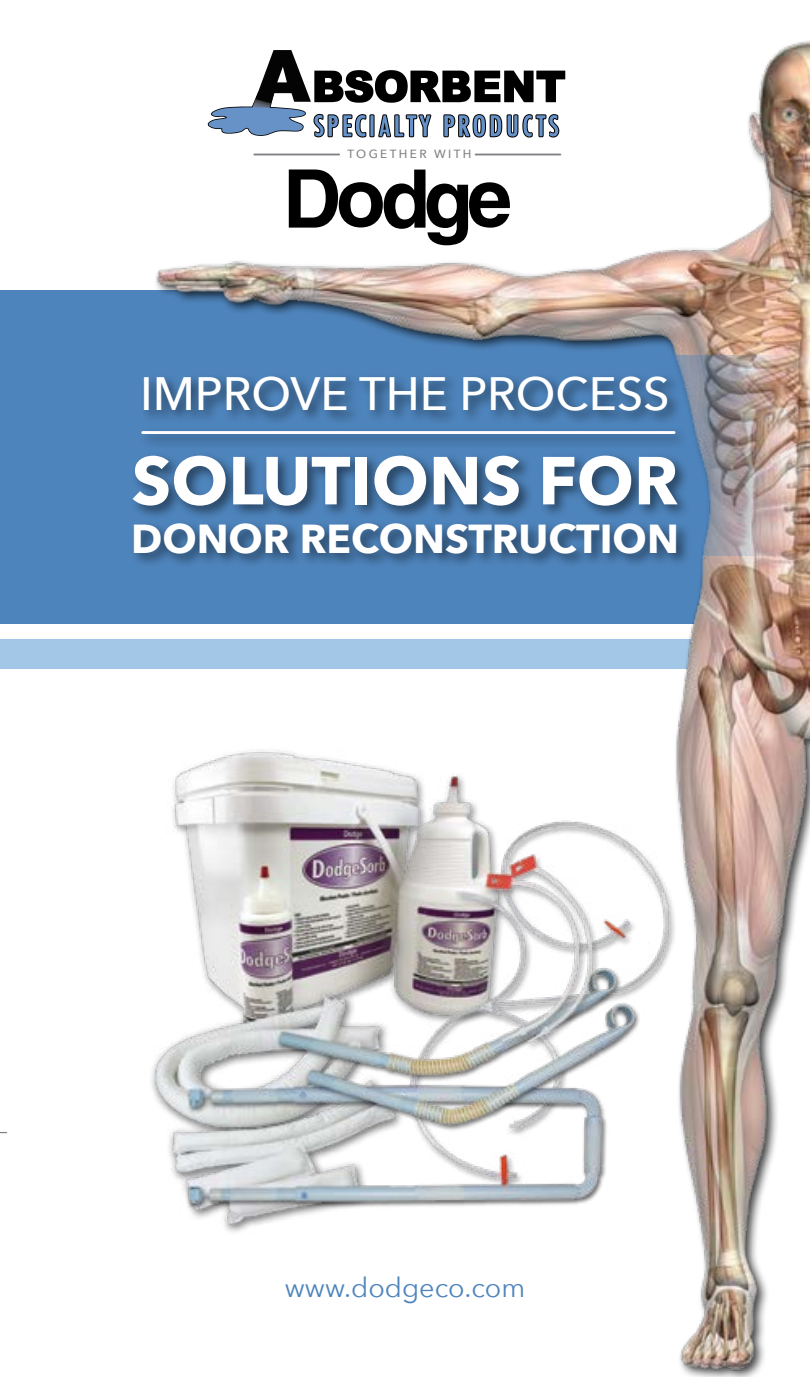
<style>
.page{position:relative;width:810px;height:1377px;background:#fff}
.page>*{position:absolute;margin:0;border:0;box-sizing:border-box;transform-origin:0 0}
.t1{font:700 67.05px "Avenir Next";color:#fff}
.t2{font:500 46.8px "Avenir Next";color:#fff}
.t3{font:700 40.5px "Avenir Next";color:#fff}
.t4{font:27px "Avenir Next";color:#4e84bc}
.t5{font:500 11.92px "Avenir Next";letter-spacing:.2em;color:#808285}
</style>
<div class="page">
<div style="left:0;top:290px;width:755px;height:334px;background:#4e84bc"></div>
<div style="left:0;top:639px;width:731px;height:30px;background:#a3c7e6"></div>
<img style="left:156px;top:40px;width:654px;height:1337px">
<img style="left:156px;top:355px;width:654px;height:201px">
<img style="left:0;top:684px;width:810px;height:554px">
<svg style="left:208px;top:50px;width:357px;height:88px"></svg>
<svg style="left:289px;top:170px;width:221px;height:75px"></svg>
<hr style="left:254px;top:154px;width:85px;height:1px;background:#808285">
<hr style="left:476px;top:154px;width:84px;height:1px;background:#808285">
<div style="left:129px;top:372px;width:563px;height:197px;background:#000;opacity:.5"></div>
<div style="left:139px;top:427px;width:551px;height:22px;background:#4779ad"></div>
<hr style="left:143px;top:431px;width:531px;height:3px;background:#fff">
<p class="t5" style="left:348px;top:144px;width:126px">TOGETHER WITH</p>
<p class="t2" style="left:140px;top:354px;width:531px">IMPROVE THE PROCESS</p>
<h1 class="t1" style="left:132px;top:423px;width:548px">SOLUTIONS FOR</h1>
<p class="t3" style="left:131px;top:504px;width:549px">DONOR RECONSTRUCTION</p>
<p class="t4" style="left:285px;top:1265px;width:242px">www.dodgeco.com</p>
</div>
